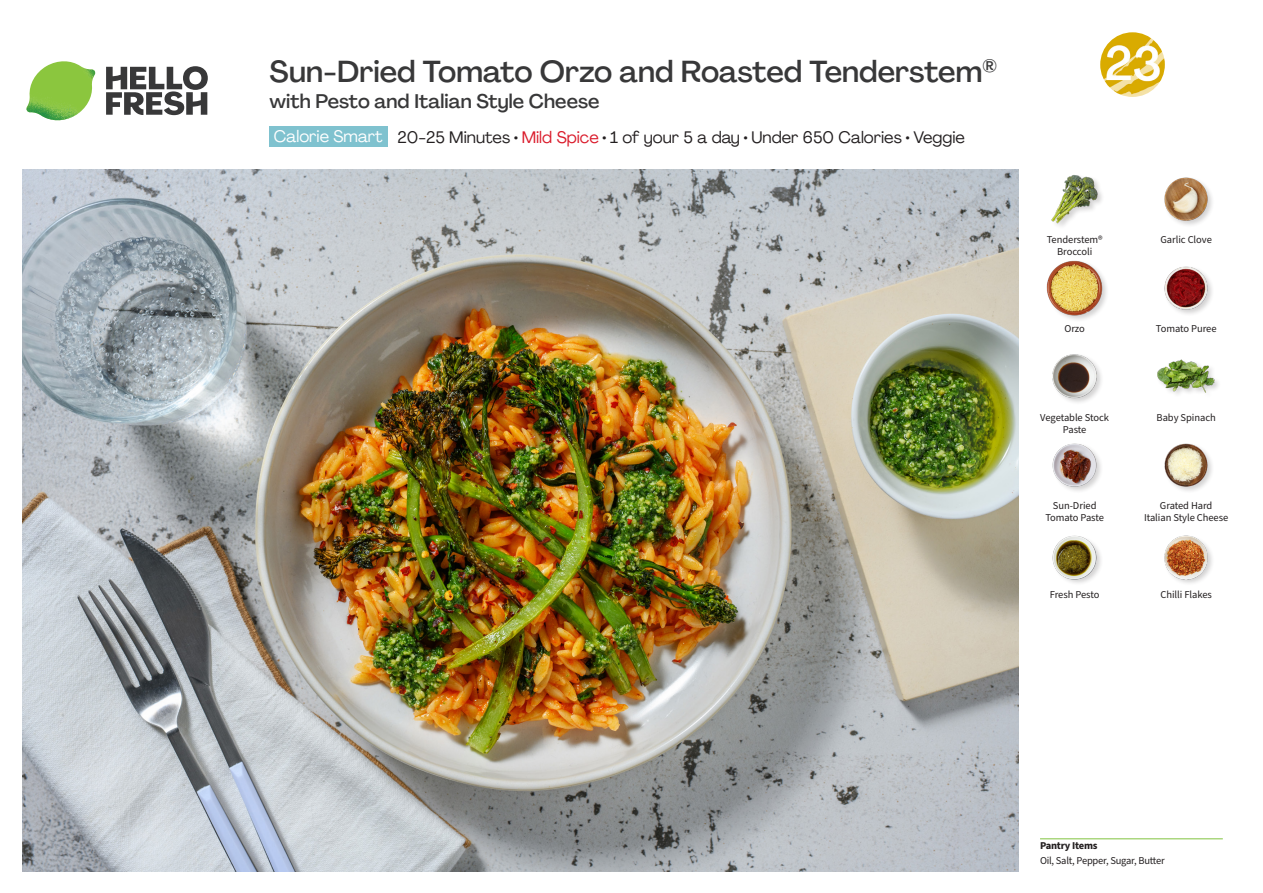
<style>
.page{position:relative;width:1263px;height:893px;background:#fff}
.page>*{position:absolute;margin:0;border:0;box-sizing:border-box;transform-origin:0 0}
._15_Titel_UK{font:500 30px "Agrandir";letter-spacing:-.005em;color:#383839}
._15_Titel_UK-2{font:500 19.5px "Agrandir";color:#383839}
._02_Box_Type{font:16.5px "Agrandir";color:#231f20}
._02_Box_Type-2{font:16.5px "Agrandir";color:#fff}
._18_FRONT_ingredients_UK{font:10.5px/12px "Source Sans Pro";letter-spacing:-.005em;color:#231f20;text-align:center}
._14_Allergene_Text_7pt{font:10.5px "Source Sans Pro";letter-spacing:-.02em;color:#231f20}
._14_Allergene_Text_7pt-2{font:700 10.5px "Source Sans Pro";letter-spacing:-.02em;color:#231f20}
.s1{color:#da1b2b}
</style>
<div class="page">
<svg style="left:106px;top:66px;width:102px;height:49px"></svg>
<img style="left:26px;top:61px;width:69px;height:59px">
<img style="left:22px;top:170px;width:997px;height:702px">
<hr style="left:1040px;top:838px;width:183px;height:1px;background:#81c340">
<div style="left:270px;top:126px;width:118px;height:21px;background:#7fc2cf"></div>
<img style="left:1052px;top:535px;width:49px;height:48px">
<img style="left:1164px;top:535px;width:48px;height:48px">
<img style="left:1052px;top:354px;width:49px;height:49px">
<img style="left:1052px;top:443px;width:49px;height:48px">
<img style="left:1164px;top:443px;width:48px;height:48px">
<div style="left:1156px;top:358px;width:66px;height:41px;background:#231f20;opacity:.2"></div>
<img style="left:1157px;top:358px;width:58px;height:41px">
<img style="left:1051px;top:175px;width:51px;height:51px">
<div style="left:1046px;top:259px;width:63px;height:63px;background:#231f20;opacity:.2"></div>
<img style="left:1046px;top:259px;width:57px;height:57px">
<img style="left:1164px;top:266px;width:48px;height:48px">
<img style="left:1164px;top:177px;width:48px;height:48px">
<svg style="left:1100px;top:32px;width:65px;height:65px"></svg>
<p class="_15_Titel_UK" style="left:270px;top:53px;width:729px">Sun-Dried Tomato Orzo and Roasted Tenderstem<sup>®</sup></p>
<p class="_15_Titel_UK-2" style="left:270px;top:89px;width:331px">with Pesto and Italian Style Cheese</p>
<p class="_02_Box_Type-2" style="left:274px;top:126px;width:110px">Calorie Smart</p>
<p class="_02_Box_Type" style="left:397px;top:127px;width:569px">20-25 Minutes • <span class="s1">Mild Spice</span> • 1 of your 5 a day • Under 650 Calories • Veggie</p>
<p class="_18_FRONT_ingredients_UK" style="left:1047px;top:234px;width:57px">Tenderstem®<br>Broccoli</p>
<p class="_18_FRONT_ingredients_UK" style="left:1160px;top:234px;width:53px">Garlic Clove</p>
<p class="_18_FRONT_ingredients_UK" style="left:1064px;top:323px;width:22px">Orzo</p>
<p class="_18_FRONT_ingredients_UK" style="left:1156px;top:323px;width:62px">Tomato Puree</p>
<p class="_18_FRONT_ingredients_UK" style="left:1040px;top:411px;width:70px">Vegetable Stock</p>
<p class="_18_FRONT_ingredients_UK" style="left:1156px;top:411px;width:61px">Baby Spinach</p>
<p class="_18_FRONT_ingredients_UK" style="left:1063px;top:423px;width:25px">Paste</p>
<p class="_18_FRONT_ingredients_UK" style="left:1045px;top:500px;width:60px">Sun-Dried<br>Tomato Paste</p>
<p class="_18_FRONT_ingredients_UK" style="left:1144px;top:500px;width:86px">Grated Hard<br>Italian Style Cheese</p>
<p class="_18_FRONT_ingredients_UK" style="left:1050px;top:589px;width:51px">Fresh Pesto</p>
<p class="_18_FRONT_ingredients_UK" style="left:1160px;top:589px;width:53px">Chilli Flakes</p>
<p class="_14_Allergene_Text_7pt-2" style="left:1040px;top:839px;width:59px">Pantry Items</p>
<p class="_14_Allergene_Text_7pt" style="left:1040px;top:854px;width:126px">Oil, Salt, Pepper, Sugar, Butter</p>
</div>
